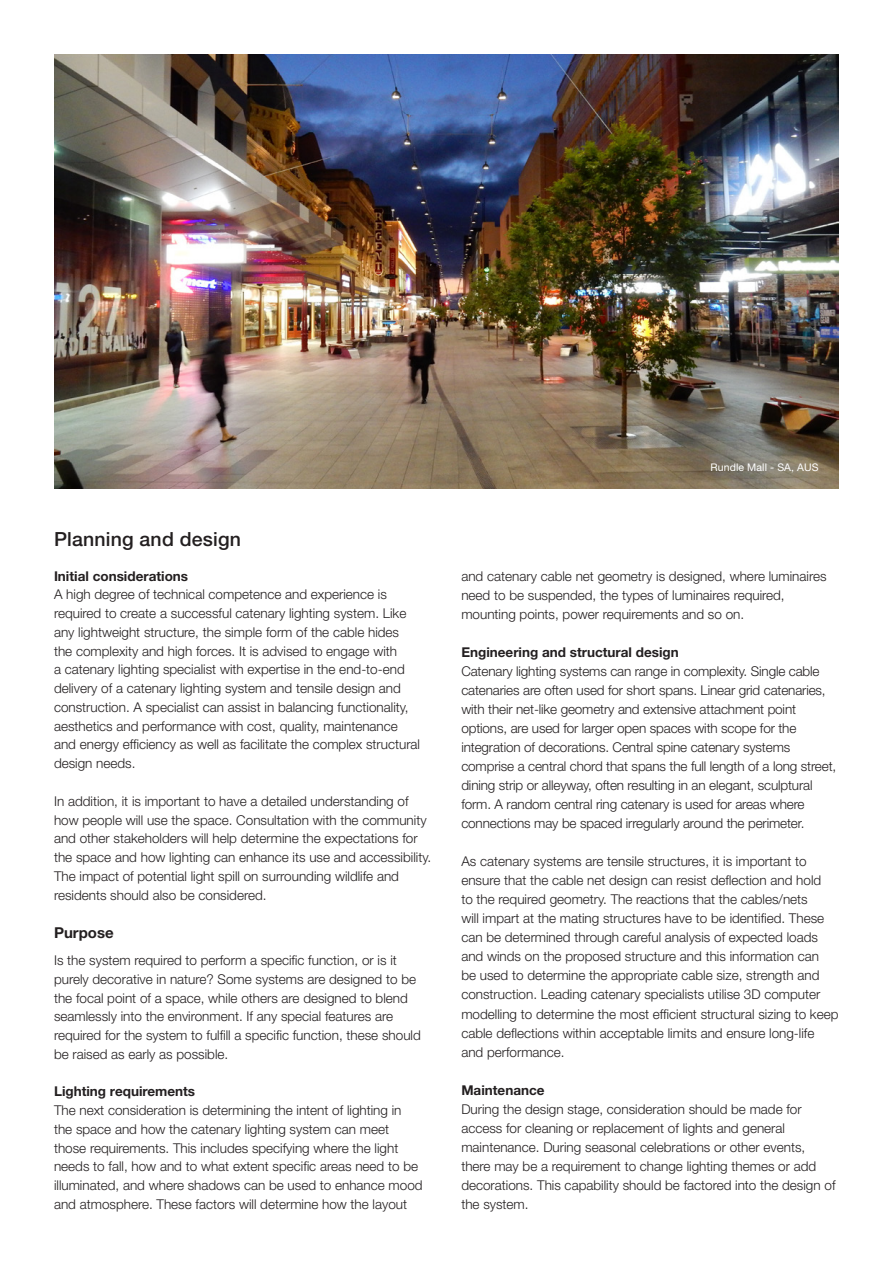
<style>
.page{position:relative;width:893px;height:1263px;background:#fff}
.page>*{position:absolute;margin:0;border:0;box-sizing:border-box;transform-origin:0 0}
.t1{font:500 19.5px "Helvetica Neue LT Std";letter-spacing:.01em;color:#231f20}
.BC_Helvetica{font:700 15px "Helvetica Neue LT Std";color:#231f20}
.t2{font:300 13.5px/19px "Helvetica Neue LT Std";color:#231f20}
.t3{font:700 13.5px "Helvetica Neue LT Std";color:#231f20}
.t4{font:10.5px "Helvetica Neue LT Std";letter-spacing:.01em;color:#fff}
</style>
<div class="page">
<img style="left:54px;top:54px;width:785px;height:435px">
<p class="t1" style="left:54px;top:527px;width:189px">Planning and design</p>
<p class="t3" style="left:54px;top:567px;width:136px">Initial considerations</p>
<p class="t2" style="left:54px;top:585px;width:368px">A high degree of technical competence and experience is required to create a successful catenary lighting system. Like any lightweight structure, the simple form of the cable hides the complexity and high forces. It is advised to engage with<br>a catenary lighting specialist with expertise in the end-to-end delivery of a catenary lighting system and tensile design and construction. A specialist can assist in balancing functionality, aesthetics and performance with cost, quality, maintenance and energy efficiency as well as facilitate the complex structural design needs.</p>
<p class="t2" style="left:54px;top:791px;width:379px">In addition, it is important to have a detailed understanding of how people will use the space. Consultation with the community and other stakeholders will help determine the expectations for the space and how lighting can enhance its use and accessibility.<br>The impact of potential light spill on surrounding wildlife and residents should also be considered.</p>
<p class="BC_Helvetica" style="left:54px;top:923px;width:61px">Purpose</p>
<p class="t2" style="left:54px;top:951px;width:368px">Is the system required to perform a specific function, or is it purely decorative in nature? Some systems are designed to be the focal point of a space, while others are designed to blend seamlessly into the environment. If any special features are required for the system to fulfill a specific function, these should be raised as early as possible.</p>
<p class="t3" style="left:54px;top:1083px;width:143px">Lighting requirements</p>
<p class="t2" style="left:54px;top:1101px;width:370px">The next consideration is determining the intent of lighting in the space and how the catenary lighting system can meet those requirements. This includes specifying where the light needs to fall, how and to what extent specific areas need to be illuminated, and where shadows can be used to enhance mood and atmosphere. These factors will determine how the layout</p>
<p class="t4" style="left:710px;top:461px;width:110px">Rundle Mall - SA, AUS</p>
<p class="t2" style="left:461px;top:566px;width:367px">and catenary cable net geometry is designed, where luminaires need to be suspended, the types of luminaires required, mounting points, power requirements and so on.</p>
<p class="t3" style="left:461px;top:644px;width:219px">Engineering and structural design</p>
<p class="t2" style="left:461px;top:661px;width:376px">Catenary lighting systems can range in complexity. Single cable catenaries are often used for short spans. Linear grid catenaries, with their net-like geometry and extensive attachment point options, are used for larger open spaces with scope for the integration of decorations. Central spine catenary systems comprise a central chord that spans the full length of a long street, dining strip or alleyway, often resulting in an elegant, sculptural form. A random central ring catenary is used for areas where connections may be spaced irregularly around the perimeter.</p>
<p class="t2" style="left:461px;top:851px;width:379px">As catenary systems are tensile structures, it is important to ensure that the cable net design can resist deflection and hold<br>to the required geometry. The reactions that the cables/nets<br>will impart at the mating structures have to be identified. These can be determined through careful analysis of expected loads and winds on the proposed structure and this information can<br>be used to determine the appropriate cable size, strength and construction. Leading catenary specialists utilise 3D computer modelling to determine the most efficient structural sizing to keep cable deflections within acceptable limits and ensure long-life and performance.</p>
<p class="t3" style="left:461px;top:1081px;width:85px">Maintenance</p>
<p class="t2" style="left:461px;top:1099px;width:376px">During the design stage, consideration should be made for access for cleaning or replacement of lights and general maintenance. During seasonal celebrations or other events, there may be a requirement to change lighting themes or add decorations. This capability should be factored into the design of the system.</p>
</div>
